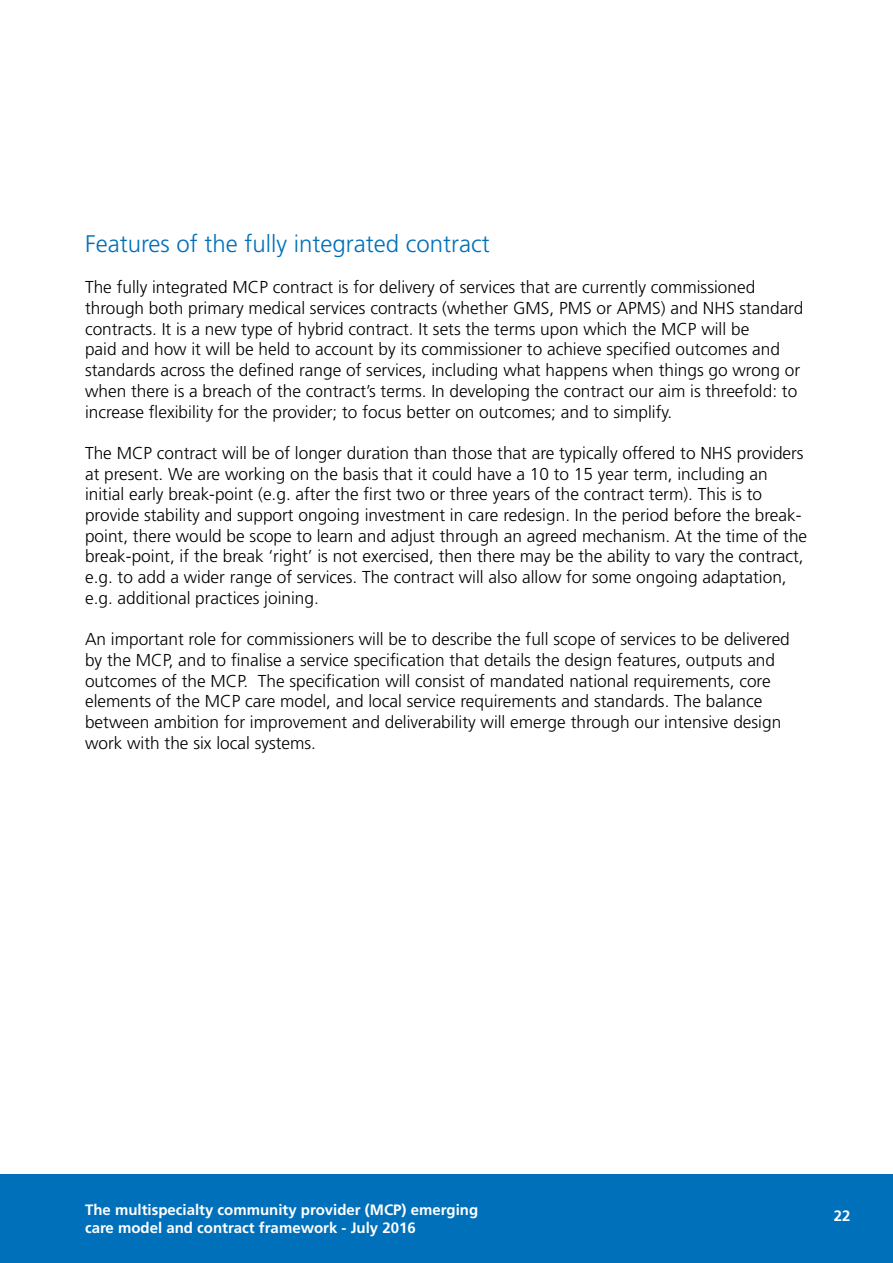
<style>
.page{position:relative;width:893px;height:1263px;background:#fff}
.page>*{position:absolute;margin:0;border:0;box-sizing:border-box;transform-origin:0 0}
.t1{font:300 24px "Frutiger";color:#0070ba}
.t2{font:300 17.25px/20.7px "Frutiger";color:#000}
.t3{font:700 15px/18px "Frutiger";color:#fff}
.t4{font:700 15px "Frutiger LT Std";color:#fff}
</style>
<div class="page">
<div style="left:0;top:1174px;width:893px;height:89px;background:#0070ba"></div>
<h1 class="t1" style="left:85px;top:230px;width:406px">Features of the fully integrated contract</h1>
<p class="t2" style="left:85px;top:277px;width:720px">The fully integrated MCP contract is for delivery of services that are currently commissioned through both primary medical services contracts (whether GMS, PMS or APMS) and NHS standard contracts. It is a new type of hybrid contract. It sets the terms upon which the MCP will be<br>paid and how it will be held to account by its commissioner to achieve specified outcomes and standards across the defined range of services, including what happens when things go wrong or when there is a breach of the contract’s terms. In developing the contract our aim is threefold: to increase flexibility for the provider; to focus better on outcomes; and to simplify.</p>
<p class="t2" style="left:85px;top:443px;width:724px">The MCP contract will be of longer duration than those that are typically offered to NHS providers at present. We are working on the basis that it could have a 10 to 15 year term, including an initial early break-point (e.g. after the first two or three years of the contract term). This is to provide stability and support ongoing investment in care redesign. In the period before the break&shy;point, there would be scope to learn and adjust through an agreed mechanism. At the time of the break-point, if the break ‘right’ is not exercised, then there may be the ability to vary the contract, e.g. to add a wider range of services. The contract will also allow for some ongoing adaptation, e.g. additional practices joining.</p>
<p class="t2" style="left:85px;top:629px;width:706px">An important role for commissioners will be to describe the full scope of services to be delivered by the MCP, and to finalise a service specification that details the design features, outputs and outcomes of the MCP. The specification will consist of mandated national requirements, core elements of the MCP care model, and local service requirements and standards. The balance between ambition for improvement and deliverability will emerge through our intensive design work with the six local systems.</p>
<p class="t3" style="left:85px;top:1200px;width:395px">The multispecialty community provider (MCP) emerging care model and contract framework - July 2016</p>
<p class="t4" style="left:834px;top:1207px;width:18px">22</p>
</div>
